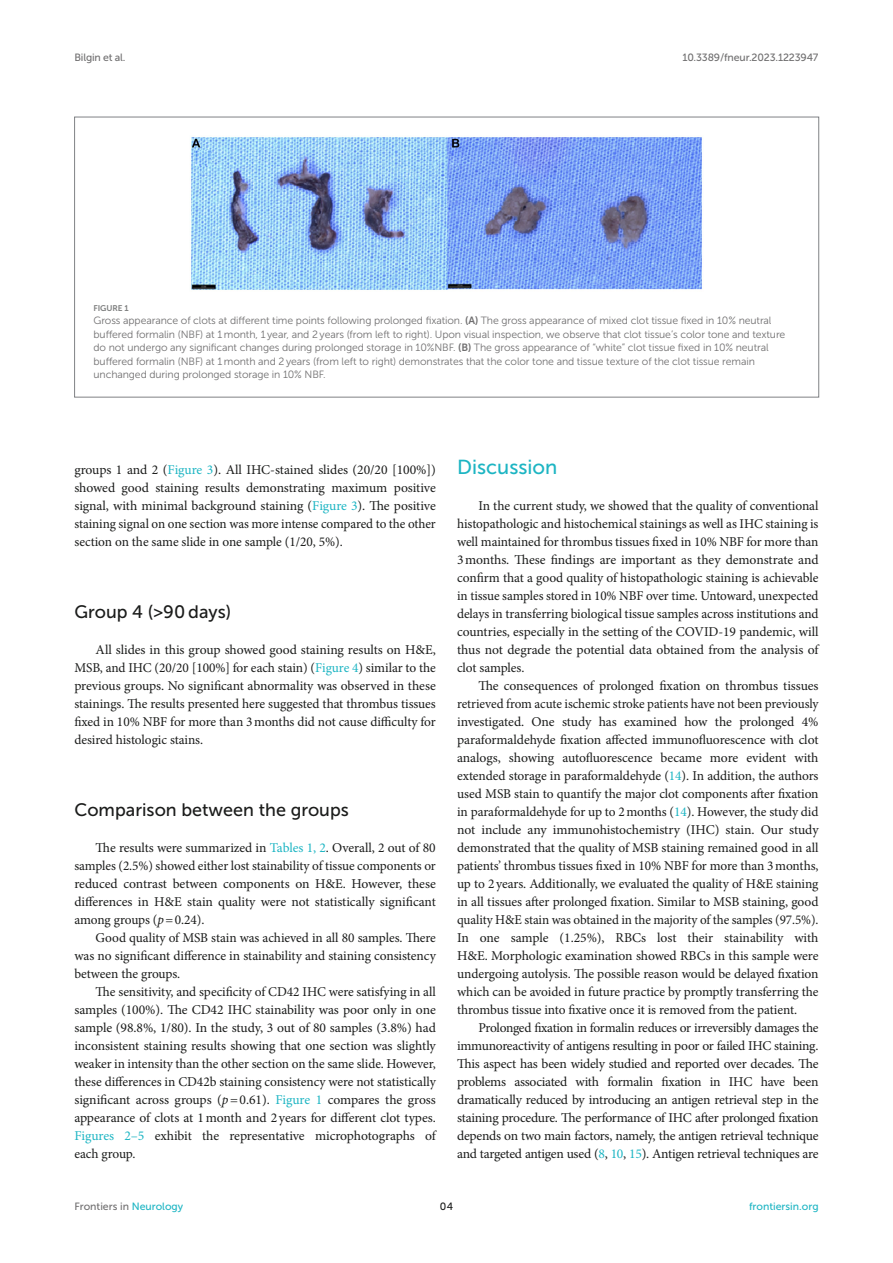
<style>
.page{position:relative;width:893px;height:1263px;background:#fff}
.page>*{position:absolute;margin:0;border:0;box-sizing:border-box;transform-origin:0 0}
.HEAD_1{font:20.25px "Museo Sans 500";color:#1db5c3}
.HEAD_2{font:18px "Museo Sans 500";color:#1b1c1b}
.TEXT{font:13.5px/18px "Minion Pro";letter-spacing:-.015em;color:#1b1c1b;text-align:justify}
.TEXT_FLUSH{font:13.5px/18px "Minion Pro";letter-spacing:-.005em;color:#1b1c1b;text-align:justify}
.FIG_LEG{font:10.5px/13.5px "Museo Sans 300";letter-spacing:-.01em;color:#706f70}
.t1{font:10.5px "Museo Sans 500";letter-spacing:-.015em;color:#706f70}
.t2{font:10.5px "Museo Sans 500";color:#1db5c3}
.t3{font:10.5px "Museo Sans 500";color:#1b1c1b}
.FIG_HD{font:8.25px "Museo Sans 700";letter-spacing:-.01em;color:#7e7f7f}
.s1{font-family:"Museo Sans 700"}
.s2{color:#1db5c3}
.s3{font-style:italic}
</style>
<div class="page">
<img style="left:191px;top:137px;width:511px;height:153px">
<p class="t1" style="left:74px;top:51px;width:53px">Bilgin et al.</p>
<p class="t1" style="left:682px;top:51px;width:138px">10.3389/fneur.2023.1223947</p>
<p class="FIG_HD" style="left:94px;top:303px;width:37px">FIGURE 1</p>
<p class="FIG_LEG" style="left:94px;top:314px;width:693px">Gross appearance of clots at different time points following prolonged fixation. <span class="s1">(A)</span> The gross appearance of mixed clot tissue fixed in 10% neutral buffered formalin (NBF) at 1 month, 1 year, and 2 years (from left to right). Upon visual inspection, we observe that clot tissue’s color tone and texture do not undergo any significant changes during prolonged storage in 10%NBF. <span class="s1">(B)</span> The gross appearance of “white” clot tissue fixed in 10% neutral buffered formalin (NBF) at 1 month and 2 years (from left to right) demonstrates that the color tone and tissue texture of the clot tissue remain unchanged during prolonged storage in 10% NBF.</p>
<p class="TEXT_FLUSH" style="left:74px;top:461px;width:363px">groups 1 and 2 (<span class="s2">Figure 3</span>). All IHC-stained slides (20/20 [100%]) showed good staining results demonstrating maximum positive signal, with minimal background staining (<span class="s2">Figure 3</span>). The positive staining signal on one section was more intense compared to the other section on the same slide in one sample (1/20, 5%).</p>
<p class="HEAD_2" style="left:74px;top:602px;width:158px">Group 4 (&gt;90 days)</p>
<p class="TEXT_FLUSH" style="left:74px;top:641px;width:363px;text-indent:21px">All slides in this group showed good staining results on H&amp;E, MSB, and IHC (20/20 [100%] for each stain) (<span class="s2">Figure 4</span>) similar to the previous groups. No significant abnormality was observed in these stainings. The results presented here suggested that thrombus tissues fixed in 10% NBF for more than 3months did not cause difficulty for desired histologic stains.</p>
<p class="HEAD_2" style="left:74px;top:800px;width:276px">Comparison between the groups</p>
<p class="TEXT_FLUSH" style="left:74px;top:839px;width:363px;text-indent:21px">The results were summarized in <span class="s2">Tables 1, 2</span>. Overall, 2 out of 80 samples (2.5%) showed either lost stainability of tissue components or reduced contrast between components on H&amp;E. However, these differences in H&amp;E stain quality were not statistically significant among groups (<span class="s3">p</span>=0.24).</p>
<p class="TEXT" style="left:74px;top:929px;width:363px;text-indent:21px">Good quality of MSB stain was achieved in all 80 samples. There was no significant difference in stainability and staining consistency between the groups.</p>
<p class="TEXT" style="left:74px;top:983px;width:363px;text-indent:21px">The sensitivity, and specificity of CD42 IHC were satisfying in all samples (100%). The CD42 IHC stainability was poor only in one sample (98.8%, 1/80). In the study, 3 out of 80 samples (3.8%) had inconsistent staining results showing that one section was slightly weaker in intensity than the other section on the same slide. However, these differences in CD42b staining consistency were not statistically significant across groups (<span class="s3">p</span>=0.61). <span class="s2">Figure 1</span> compares the gross appearance of clots at 1month and 2years for different clot types.<br><span class="s2">Figures 2–5</span> exhibit the representative microphotographs of each group.</p>
<p class="HEAD_1" style="left:457px;top:456px;width:102px">Discussion</p>
<p class="TEXT_FLUSH" style="left:457px;top:497px;width:363px;text-indent:21px">In the current study, we showed that the quality of conventional histopathologic and histochemical stainings as well as IHC staining is well maintained for thrombus tissues fixed in 10% NBF for more than 3months. These findings are important as they demonstrate and confirm that a good quality of histopathologic staining is achievable in tissue samples stored in 10% NBF over time. Untoward, unexpected delays in transferring biological tissue samples across institutions and countries, especially in the setting of the COVID-19 pandemic, will thus not degrade the potential data obtained from the analysis of clot samples.</p>
<p class="TEXT" style="left:457px;top:677px;width:363px;text-indent:21px">The consequences of prolonged fixation on thrombus tissues retrieved from acute ischemic stroke patients have not been previously investigated. One study has examined how the prolonged 4% paraformaldehyde fixation affected immunofluorescence with clot analogs, showing autofluorescence became more evident with extended storage in paraformaldehyde (<span class="s2">14</span>). In addition, the authors used MSB stain to quantify the major clot components after fixation in paraformaldehyde for up to 2months (<span class="s2">14</span>). However, the study did not include any immunohistochemistry (IHC) stain. Our study demonstrated that the quality of MSB staining remained good in all patients’ thrombus tissues fixed in 10% NBF for more than 3months, up to 2years. Additionally, we evaluated the quality of H&amp;E staining in all tissues after prolonged fixation. Similar to MSB staining, good quality H&amp;E stain was obtained in the majority of the samples (97.5%).<br>In one sample (1.25%), RBCs lost their stainability with H&amp;E. Morphologic examination showed RBCs in this sample were undergoing autolysis. The possible reason would be delayed fixation which can be avoided in future practice by promptly transferring the thrombus tissue into fixative once it is removed from the patient.</p>
<p class="TEXT" style="left:457px;top:1019px;width:363px;text-indent:21px">Prolonged fixation in formalin reduces or irreversibly damages the immunoreactivity of antigens resulting in poor or failed IHC staining.<br>This aspect has been widely studied and reported over decades. The problems associated with formalin fixation in IHC have been dramatically reduced by introducing an antigen retrieval step in the staining procedure. The performance of IHC after prolonged fixation depends on two main factors, namely, the antigen retrieval technique and targeted antigen used (<span class="s2">8</span>, <span class="s2">10</span>, <span class="s2">15</span>). Antigen retrieval techniques are</p>
<p class="t1" style="left:74px;top:1200px;width:110px">Frontiers in <span class="s2">Neurology</span></p>
<p class="t3" style="left:440px;top:1200px;width:15px">04</p>
<p class="t2" style="left:749px;top:1200px;width:71px">frontiersin.org</p>
</div>
